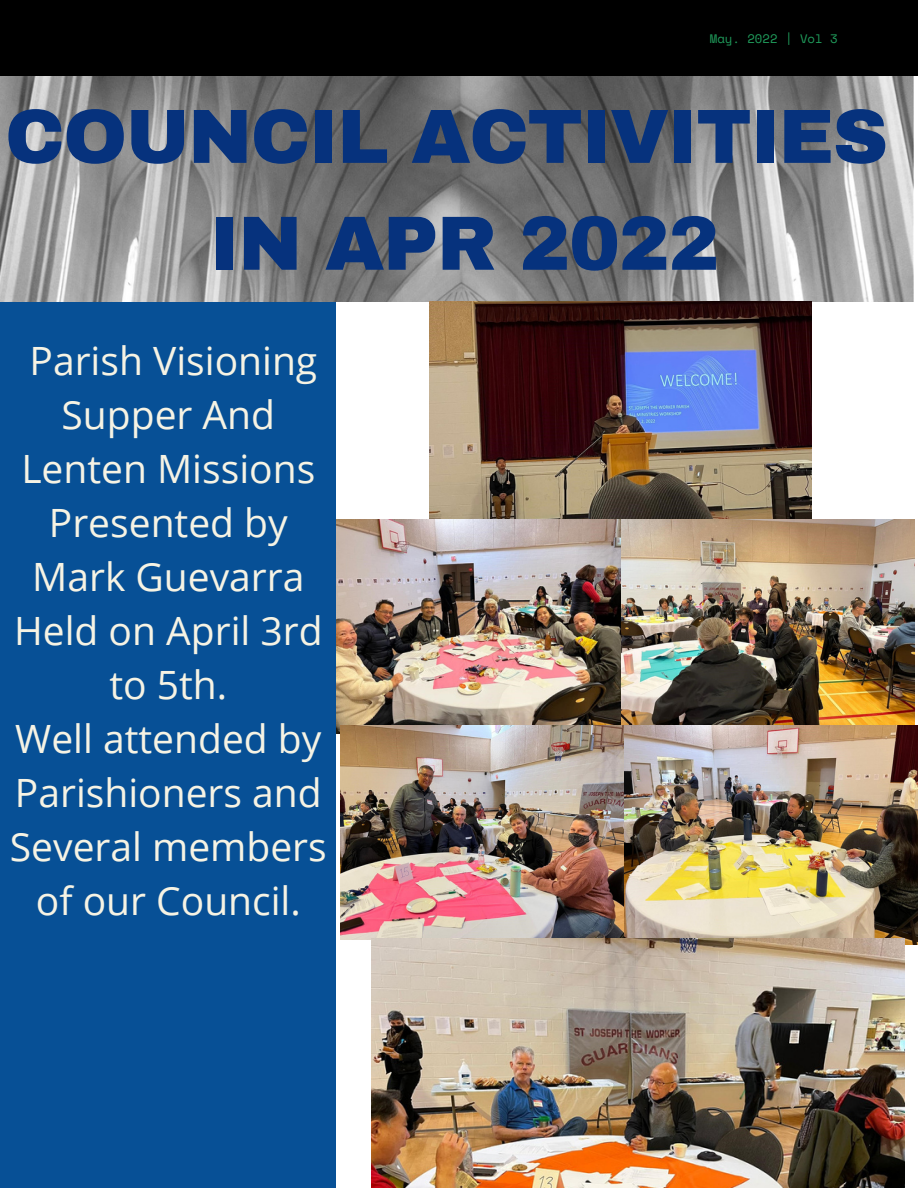
<style>
.page{position:relative;width:918px;height:1188px;background:#fff}
.page>*{position:absolute;margin:0;border:0;box-sizing:border-box;transform-origin:0 0}
.t1{font:900 76.8px/106.8px "Archivo";letter-spacing:-.02em;color:#06327d;text-align:center}
.t2{font:39px/54px "Open Sans";color:#f6f3e4;text-align:center}
.t3{font:12.3px "Space Mono";color:#209d5c}
</style>
<div class="page">
<div style="left:0;top:301px;width:335px;height:887px;background:#075096"></div>
<img style="left:0;top:76px;width:914px;height:226px">
<div style="left:0;top:0;width:918px;height:76px;background:#000"></div>
<img style="left:429px;top:301px;width:383px;height:219px">
<img style="left:337px;top:520px;width:284px;height:214px">
<img style="left:621px;top:520px;width:294px;height:205px">
<img style="left:341px;top:725px;width:284px;height:214px">
<img style="left:625px;top:725px;width:292px;height:220px">
<img style="left:372px;top:939px;width:533px;height:249px">
<p class="t3" style="left:710px;top:29px;width:129px">May. 2022 | Vol 3</p>
<h1 class="t1" style="left:5px;top:84px;width:885px">COUNCIL ACTIVITIES<br>IN APR 2022</h1>
<p class="t2" style="left:10px;top:333px;width:318px">Parish Visioning<br>Supper And<br>Lenten Missions<br>Presented by<br>Mark Guevarra<br>Held on April 3rd to 5th.<br>Well attended by<br>Parishioners and<br>Several members of our Council.</p>
</div>
